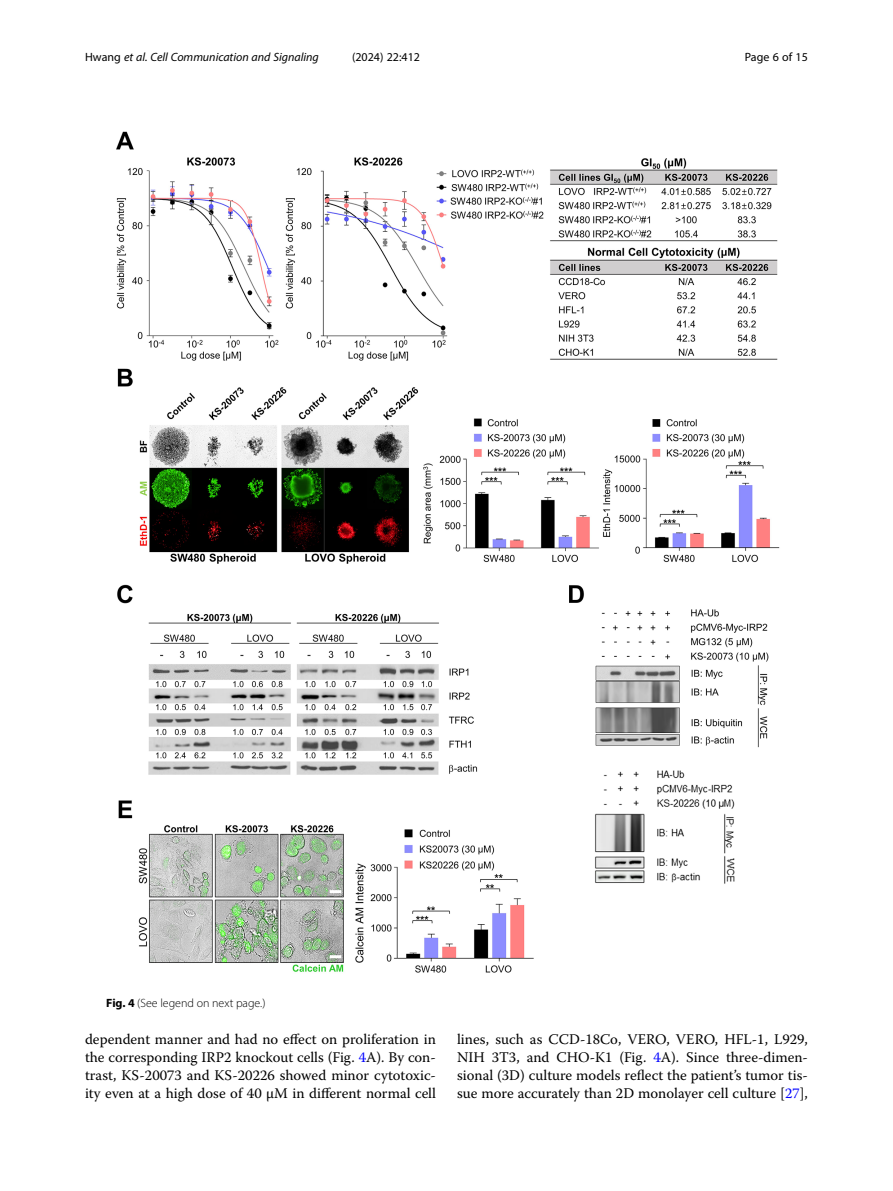
<style>
.page{position:relative;width:893px;height:1191px;background:#fff}
.page>*{position:absolute;margin:0;border:0;box-sizing:border-box;transform-origin:0 0}
.Body_Text{font:14.7px/18px "Warnock Pro";color:#000;text-align:justify}
.t1{font:italic 12px "Myriad Pro";color:#000}
.Figure_Caption{font:300 12px "Myriad Pro";color:#000}
.t2{font:12px "Myriad Pro";color:#000}
.s1{font-style:normal}
.s2{font-weight:700}
.s3{color:#00f}
</style>
<div class="page">
<img style="left:116px;top:131px;width:664px;height:842px">
<p class="t1" style="left:85px;top:50px;width:235px"><span class="s1">Hwang</span> et al. Cell Communication and Signaling</p>
<p class="t2" style="left:352px;top:50px;width:70px">(2024) 22:412</p>
<p class="t2" style="left:745px;top:50px;width:65px">Page 6 of 15</p>
<p class="Figure_Caption" style="left:106px;top:996px;width:161px"><span class="s2">Fig. 4</span> (See legend on next page.)</p>
<p class="Body_Text" style="left:85px;top:1030px;width:352px">dependent manner and had no effect on proliferation in the corresponding IRP2 knockout cells (Fig. <span class="s3">4</span>A). By con&shy;trast, KS-20073 and KS-20226 showed minor cytotoxic&shy;ity even at a high dose of 40 µM in different normal cell</p>
<p class="Body_Text" style="left:457px;top:1030px;width:352px">lines, such as CCD-18Co, VERO, VERO, HFL-1, L929, NIH 3T3, and CHO-K1 (Fig. <span class="s3">4</span>A). Since three-dimen&shy;sional (3D) culture models reflect the patient’s tumor tis&shy;sue more accurately than 2D monolayer cell culture [<span class="s3">27</span>],</p>
</div>
